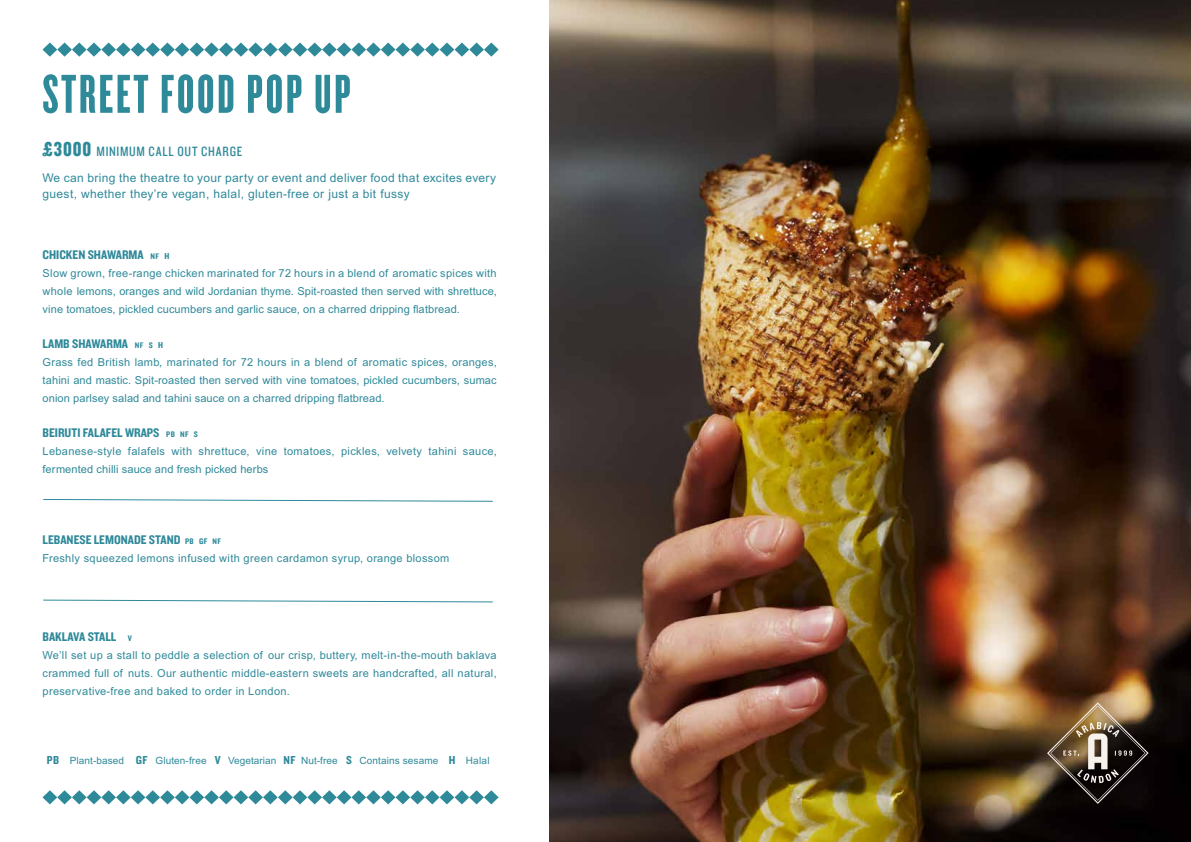
<style>
.page{position:relative;width:1191px;height:842px;background:#fff}
.page>*{position:absolute;margin:0;border:0;box-sizing:border-box;transform-origin:0 0}
.t1{font:57px "Knockout 67 Full Bantamwt";letter-spacing:.05em;color:#2e8999}
.t2{font:14px "Knockout 29 Junior Ltweight";letter-spacing:.05em;color:#2e8999}
.t3{font:13px "Knockout 50 Welterweight";color:#2e8999}
.t4{font:12px/16px "Arial MT Pro";letter-spacing:.03em;color:#2e8999}
.t5{font:11px/18px "Arial MT Pro";letter-spacing:.03em;color:#2e8999;text-align:justify}
.t6{font:10px "Arial MT Pro";letter-spacing:.01em;color:#2e8999}
.s1{font-family:"Knockout 69 Full Liteweight";font-size:21px}
.s2{font-size:8.4px}
.s3{font-size:9px}
.s4{font-family:"Knockout 50 Welterweight";font-size:12px}
</style>
<div class="page">
<svg style="left:43px;top:43px;width:455px;height:14px"></svg>
<img style="left:549px;top:0;width:642px;height:842px">
<img style="left:1047px;top:702px;width:101px;height:102px">
<svg style="left:43px;top:790px;width:455px;height:14px"></svg>
<svg style="left:43px;top:499px;width:450px;height:3px"></svg>
<svg style="left:43px;top:599px;width:450px;height:4px"></svg>
<h1 class="t1" style="left:43px;top:60px;width:310px">STREET FOOD POP UP</h1>
<p class="t2" style="left:43px;top:143px;width:201px"><span class="s1">£3000</span> MINIMUM CALL OUT CHARGE</p>
<p class="t4" style="left:43px;top:171px;width:455px">We can bring the theatre to your party or event and deliver food that excites every guest, whether they’re vegan, halal, gluten-free or just a bit fussy</p>
<p class="t3" style="left:43px;top:246px;width:127px">CHICKEN SHAWARMA <span class="s2">NF</span> <span class="s3">H</span></p>
<p class="t5" style="left:43px;top:265px;width:455px">Slow grown, free-range chicken marinated for 72 hours in a blend of aromatic spices with whole lemons, oranges and wild Jordanian thyme. Spit-roasted then served with shrettuce, vine tomatoes, pickled cucumbers and garlic sauce, on a charred dripping flatbread.</p>
<p class="t3" style="left:43px;top:335px;width:121px">LAMB SHAWARMA <span class="s2">NF S</span> <span class="s3">H</span></p>
<p class="t5" style="left:43px;top:354px;width:455px">Grass fed British lamb, marinated for 72 hours in a blend of aromatic spices, oranges, tahini and mastic. Spit-roasted then served with vine tomatoes, pickled cucumbers, sumac onion parlsey salad and tahini sauce on a charred dripping flatbread.</p>
<p class="t3" style="left:43px;top:424px;width:157px">BEIRUTI FALAFEL WRAPS <span class="s2">PB NF S</span></p>
<p class="t5" style="left:43px;top:443px;width:455px">Lebanese-style falafels with shrettuce, vine tomatoes, pickles, velvety tahini sauce, fermented chilli sauce and fresh picked herbs</p>
<p class="t3" style="left:43px;top:531px;width:180px">LEBANESE LEMONADE STAND <span class="s2">PB GF NF</span></p>
<p class="t5" style="left:43px;top:550px;width:408px">Freshly squeezed lemons infused with green cardamon syrup, orange blossom</p>
<p class="t3" style="left:43px;top:628px;width:91px">BAKLAVA STALL <span class="s2">V</span></p>
<p class="t5" style="left:43px;top:647px;width:455px">We’ll set up a stall to peddle a selection of our crisp, buttery, melt-in-the-mouth baklava crammed full of nuts. Our authentic middle-eastern sweets are handcrafted, all natural, preservative-free and baked to order in London.</p>
<p class="t6" style="left:47px;top:754px;width:444px"><span class="s4">PB</span> Plant-based <span class="s4">GF</span> Gluten-free <span class="s4">V</span> Vegetarian <span class="s4">NF</span> Nut-free <span class="s4">S</span> Contains sesame <span class="s4">H</span> Halal</p>
</div>
